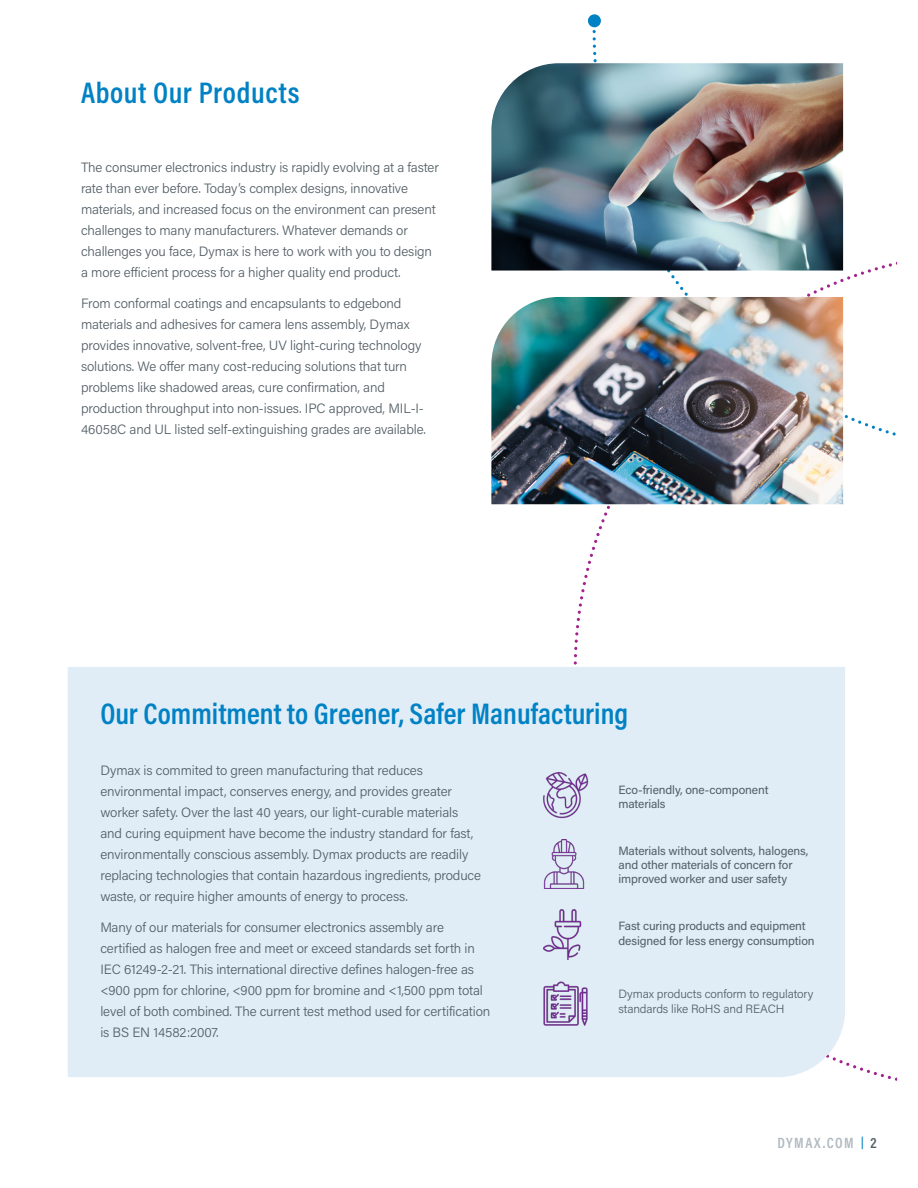
<style>
.page{position:relative;width:918px;height:1188px;background:#fff}
.page>*{position:absolute;margin:0;border:0;box-sizing:border-box;transform-origin:0 0}
.t1{font:600 30px "Acumin Pro Cond";color:#0082c4}
.t2{font:600 30px "Acumin Pro Cond";letter-spacing:.02em;color:#0082c4}
.t3{font:600 15px "Acumin Pro Cond";letter-spacing:.1em;color:#b1bac0}
.t4{font:300 13.5px/21px "Acumin Pro";letter-spacing:-.01em;color:#525e65}
.t5{font:12px/14.4px "Acumin Pro";letter-spacing:-.01em;color:#525e65}
.t6{font:300 12px/14.4px "Acumin Pro";letter-spacing:-.01em;color:#525e65}
.s1{font-size:12px;color:#0082c4}
.s2{color:#525e65}
</style>
<div class="page">
<div style="left:68px;top:667px;width:506px;height:410px;background:#e0ecf6"></div>
<img style="left:543px;top:772px;width:31px;height:48px">
<img style="left:539px;top:840px;width:35px;height:49px">
<img style="left:544px;top:910px;width:30px;height:49px">
<img style="left:542px;top:980px;width:32px;height:47px">
<svg style="left:574px;top:15px;width:323px;height:1066px"></svg>
<img style="left:491px;top:63px;width:352px;height:208px">
<img style="left:491px;top:297px;width:352px;height:207px">
<h1 class="t2" style="left:81px;top:73px;width:220px">About Our Products</h1>
<p class="t4" style="left:81px;top:156px;width:359px">The consumer electronics industry is rapidly evolving at a faster rate than ever before. Today’s complex designs, innovative materials, and increased focus on the environment can present challenges to many manufacturers. Whatever demands or challenges you face, Dymax is here to work with you to design a more efficient process for a higher quality end product.</p>
<p class="t4" style="left:81px;top:292px;width:347px">From conformal coatings and encapsulants to edgebond materials and adhesives for camera lens assembly, Dymax provides innovative, solvent-free, UV light-curing technology solutions. We offer many cost-reducing solutions that turn problems like shadowed areas, cure confirmation, and production throughput into non-issues. IPC approved, MIL-I-46058C and UL listed self-extinguishing grades are available.</p>
<h1 class="t1" style="left:100px;top:694px;width:529px">Our Commitment to Greener, Safer Manufacturing</h1>
<p class="t4" style="left:100px;top:759px;width:382px">Dymax is commited to green manufacturing that reduces environmental impact, conserves energy, and provides greater worker safety. Over the last 40 years, our light-curable materials and curing equipment have become the industry standard for fast, environmentally conscious assembly. Dymax products are readily replacing technologies that contain hazardous ingredients, produce waste, or require higher amounts of energy to process.</p>
<p class="t4" style="left:100px;top:916px;width:391px">Many of our materials for consumer electronics assembly are certified as halogen free and meet or exceed standards set forth in IEC 61249-2-21. This international directive defines halogen-free as &lt;900 ppm for chlorine, &lt;900 ppm for bromine and &lt;1,500 ppm total level of both combined. The current test method used for certification is BS EN 14582:2007.</p>
<p class="t5" style="left:619px;top:782px;width:151px">Eco-friendly, one-component materials</p>
<p class="t5" style="left:619px;top:843px;width:191px">Materials without solvents, halogens, and other materials of concern for improved worker and user safety</p>
<p class="t5" style="left:619px;top:918px;width:198px">Fast curing products and equipment designed for less energy consumption</p>
<p class="t6" style="left:619px;top:987px;width:196px">Dymax products conform to regulatory standards like RoHS and REACH</p>
<p class="t3" style="left:777px;top:1133px;width:101px">DYMAX.COM <span class="s1">|</span> <span class="s2">2</span></p>
</div>
